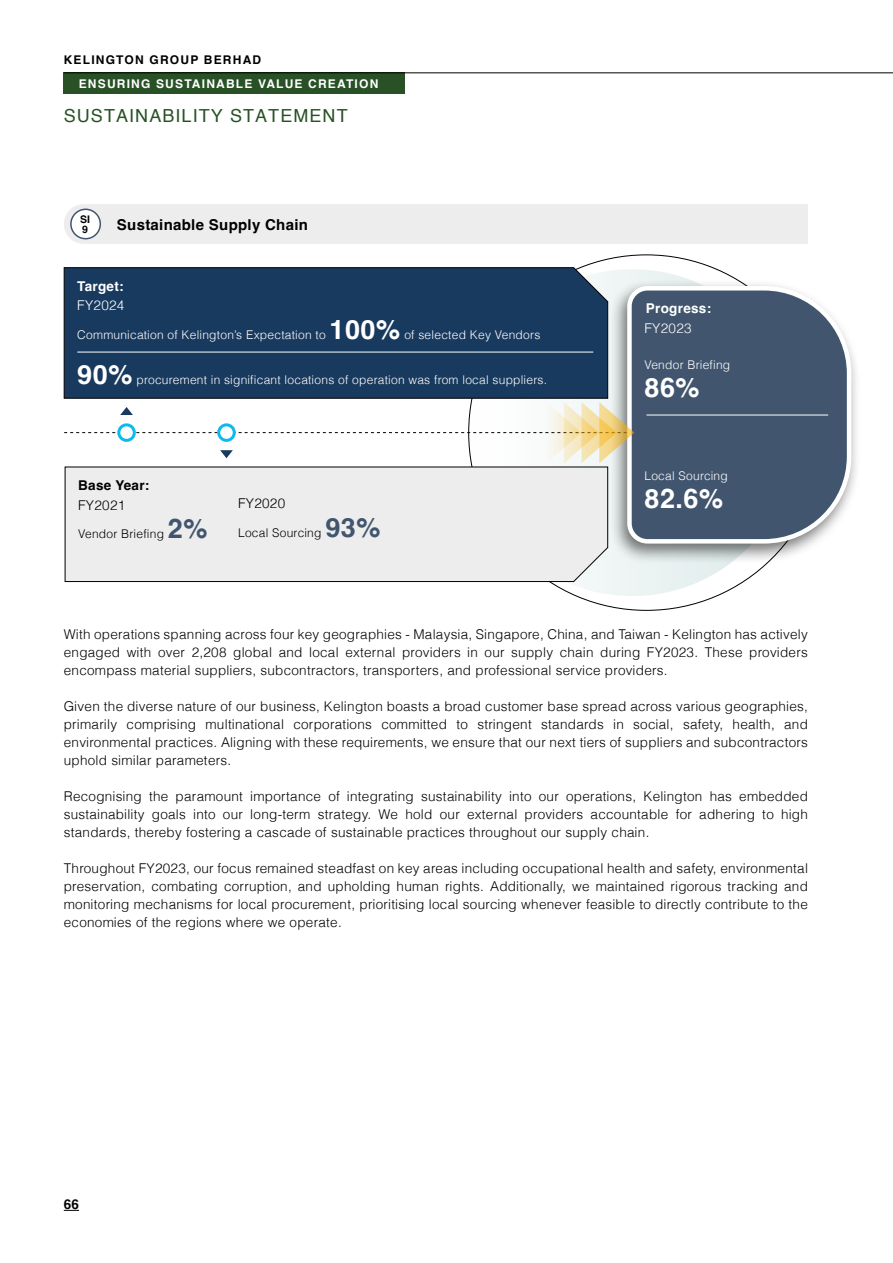
<style>
.page{position:relative;width:893px;height:1263px;background:#fff}
.page>*{position:absolute;margin:0;border:0;box-sizing:border-box;transform-origin:0 0}
.t1{font:700 27px "Helvetica";letter-spacing:.02em;color:#fff}
.t2{font:700 27px "Helvetica";color:#41566e}
.t3{font:18px "Helvetica";letter-spacing:.06em;color:#285226}
.t4{font:700 15px "Helvetica";letter-spacing:.02em;color:#000}
.t5{font:300 13.5px/18px "Helvetica";letter-spacing:.02em;color:#000;text-align:justify}
.t6{font:700 13.5px "Helvetica";letter-spacing:.02em;color:#fff}
.t7{font:300 13.5px "Helvetica";letter-spacing:.02em;color:#fff}
.t8{font:700 13.5px "Helvetica";letter-spacing:.02em;color:#000}
.t9{font:300 12px "Helvetica";letter-spacing:.02em;color:#fff}
.t10{font:700 12px "Helvetica";letter-spacing:.1em;color:#fff}
.t11{font:300 12px "Helvetica";letter-spacing:.02em;color:#000}
.t12{font:700 12px "Helvetica";letter-spacing:.1em;color:#000}
.t13{font:700 10.5px/10.5px "Helvetica";color:#000}
</style>
<div class="page">
<div style="left:64px;top:73px;width:341px;height:21px;background:#285226"></div>
<hr style="left:64px;top:73px;width:829px;height:1px;background:#000">
<svg style="left:64px;top:1210px;width:15px;height:1px"></svg>
<div style="left:64px;top:204px;width:744px;height:40px;background:#ededed"></div>
<div style="left:71px;top:209px;width:29px;height:30px;background:#fff;border-radius:50%"></div>
<div style="left:70px;top:209px;width:31px;height:30px;border:2px solid #41566e;border-radius:50%"></div>
<svg style="left:469px;top:269px;width:326px;height:327px;fill:#edf4f3"></svg>
<div style="left:63px;top:267px;width:545px;height:132px;background:#193a5f"></div>
<div style="left:64px;top:466px;width:544px;height:116px;background:#ededed"></div>
<div style="left:609px;top:279px;width:252px;height:285px;background:#000;opacity:.55"></div>
<svg style="left:625px;top:284px;width:229px;height:262px;background:#607185"></svg>
<hr style="left:646px;top:415px;width:182px;height:1px;background:#fff">
<svg style="left:64px;top:402px;width:744px;height:61px"></svg>
<p class="t12" style="left:64px;top:52px;width:199px">KELINGTON GROUP BERHAD</p>
<p class="t10" style="left:79px;top:76px;width:301px">ENSURING SUSTAINABLE VALUE CREATION</p>
<h2 class="t3" style="left:64px;top:102px;width:285px">SUSTAINABILITY STATEMENT</h2>
<p class="t13" style="left:80px;top:215px;width:12px">SI<br>9</p>
<p class="t4" style="left:117px;top:215px;width:193px">Sustainable Supply Chain</p>
<p class="t6" style="left:77px;top:278px;width:48px">Target:</p>
<p class="t7" style="left:77px;top:294px;width:49px">FY2024</p>
<p class="t9" style="left:77px;top:324px;width:250px">Communication of Kelington’s Expectation to</p>
<h1 class="t1" style="left:330px;top:313px;width:72px">100%</h1>
<p class="t9" style="left:404px;top:324px;width:138px">of selected Key Vendors</p>
<h1 class="t1" style="left:77px;top:358px;width:57px">90%</h1>
<p class="t9" style="left:137px;top:369px;width:412px">procurement in significant locations of operation was from local suppliers.</p>
<p class="t6" style="left:646px;top:300px;width:67px">Progress:</p>
<p class="t7" style="left:644px;top:317px;width:49px">FY2023</p>
<p class="t9" style="left:644px;top:354px;width:87px">Vendor Briefing</p>
<h1 class="t1" style="left:644px;top:371px;width:57px">86%</h1>
<p class="t8" style="left:78px;top:477px;width:73px">Base Year:</p>
<p class="t5" style="left:78px;top:495px;width:49px">FY2021</p>
<p class="t11" style="left:78px;top:524px;width:87px">Vendor Briefing</p>
<h1 class="t2" style="left:168px;top:512px;width:41px">2%</h1>
<p class="t9" style="left:644px;top:465px;width:85px">Local Sourcing</p>
<p class="t5" style="left:238px;top:493px;width:49px">FY2020</p>
<h1 class="t1" style="left:644px;top:482px;width:80px">82.6%</h1>
<p class="t11" style="left:238px;top:522px;width:85px">Local Sourcing</p>
<h1 class="t2" style="left:325px;top:511px;width:57px">93%</h1>
<p class="t5" style="left:64px;top:624px;width:746px">With operations spanning across four key geographies - Malaysia, Singapore, China, and Taiwan - Kelington has actively engaged with over 2,208 global and local external providers in our supply chain during FY2023. These providers encompass material suppliers, subcontractors, transporters, and professional service providers.</p>
<p class="t5" style="left:64px;top:696px;width:746px">Given the diverse nature of our business, Kelington boasts a broad customer base spread across various geographies, primarily comprising multinational corporations committed to stringent standards in social, safety, health, and environmental practices. Aligning with these requirements, we ensure that our next tiers of suppliers and subcontractors uphold similar parameters.</p>
<p class="t5" style="left:64px;top:786px;width:746px">Recognising the paramount importance of integrating sustainability into our operations, Kelington has embedded sustainability goals into our long-term strategy. We hold our external providers accountable for adhering to high standards, thereby fostering a cascade of sustainable practices throughout our supply chain.</p>
<p class="t5" style="left:64px;top:858px;width:746px">Throughout FY2023, our focus remained steadfast on key areas including occupational health and safety, environmental preservation, combating corruption, and upholding human rights. Additionally, we maintained rigorous tracking and monitoring mechanisms for local procurement, prioritising local sourcing whenever feasible to directly contribute to the economies of the regions where we operate.</p>
<p class="t8" style="left:64px;top:1196px;width:17px">66</p>
</div>
